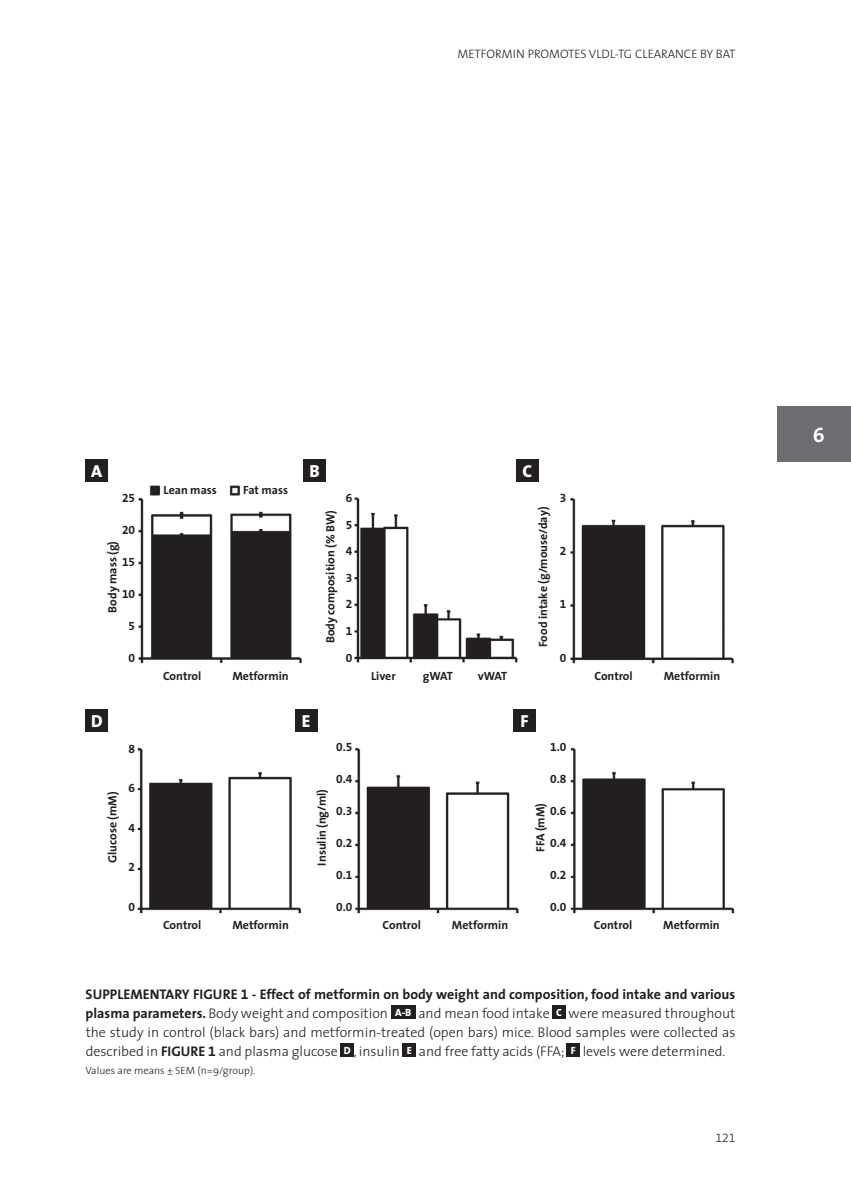
<style>
.page{position:relative;width:851px;height:1199px;background:#fff}
.page>*{position:absolute;margin:0;border:0;box-sizing:border-box;transform-origin:0 0}
.t1{font:21px "The Sans Bold Expert";color:#fff}
.t2{font:800 17.5px "The Sans";color:#fff}
.t3{font:300 14px/19.2px "The Sans";color:#231f20;text-align:justify}
.t4{font:300 12.25px "The Sans";color:#231f20}
.t5{font:12.25px "The Sans Light Expert";color:#231f20}
.t6{font:700 11.9px "The Sans";color:#231f20}
.t7{font:11.9px "The Sans Bold Expert";color:#231f20}
.t8{font:300 10.5px "The Sans";color:#231f20}
.s1{font-weight:700}
.s2{font-family:"The Sans Bold Expert";font-weight:400}
.s3{font-weight:800;font-size:10.5px;color:#fff}
</style>
<div class="page">
<div style="left:778px;top:406px;width:73px;height:56px;background:#6c6d70"></div>
<div style="left:391px;top:1005px;width:25px;height:13px;background:#231f20"></div>
<div style="left:552px;top:1005px;width:14px;height:13px;background:#231f20"></div>
<div style="left:341px;top:1043px;width:13px;height:13px;background:#231f20"></div>
<div style="left:403px;top:1043px;width:13px;height:13px;background:#231f20"></div>
<div style="left:567px;top:1043px;width:13px;height:13px;background:#231f20"></div>
<img style="left:137px;top:721px;width:598px;height:193px">
<div style="left:86px;top:709px;width:22px;height:23px;background:#231f20"></div>
<div style="left:295px;top:709px;width:22px;height:23px;background:#231f20"></div>
<div style="left:513px;top:709px;width:23px;height:23px;background:#231f20"></div>
<img style="left:138px;top:459px;width:596px;height:205px">
<div style="left:86px;top:459px;width:22px;height:23px;background:#231f20"></div>
<div style="left:303px;top:459px;width:23px;height:23px;background:#231f20"></div>
<div style="left:516px;top:459px;width:22px;height:23px;background:#231f20"></div>
<p class="t4" style="left:457px;top:44px;width:280px">METFORMIN PROMOTES VLDL-TG CLEARANCE BY BAT</p>
<p class="t2" style="left:91px;top:456px;width:13px">A</p>
<p class="t2" style="left:309px;top:456px;width:12px">B</p>
<p class="t2" style="left:522px;top:456px;width:11px">C</p>
<p class="t6" style="left:243px;top:480px;width:46px">Fat mass</p>
<p class="t6" style="left:164px;top:480px;width:55px">Lean mass</p>
<p class="t7" style="left:122px;top:488px;width:15px">25</p>
<p class="t7" style="left:346px;top:488px;width:8px">6</p>
<p class="t7" style="left:560px;top:488px;width:8px">3</p>
<p class="t7" style="left:122px;top:520px;width:15px">20</p>
<p class="t6" style="left:103px;top:612px;width:73px;rotate:-90deg">Body mass (g)</p>
<p class="t7" style="left:122px;top:552px;width:15px">15</p>
<p class="t7" style="left:122px;top:583px;width:15px">10</p>
<p class="t7" style="left:129px;top:615px;width:8px">5</p>
<p class="t6" style="left:320px;top:643px;width:135px;rotate:-90deg">Body composition (% BW)</p>
<p class="t6" style="left:533px;top:646px;width:142px;rotate:-90deg">Food intake (g/mouse/day)</p>
<p class="t7" style="left:346px;top:514px;width:8px">5</p>
<p class="t7" style="left:346px;top:541px;width:8px">4</p>
<p class="t7" style="left:560px;top:541px;width:8px">2</p>
<p class="t7" style="left:346px;top:567px;width:8px">3</p>
<p class="t7" style="left:346px;top:594px;width:8px">2</p>
<p class="t7" style="left:560px;top:594px;width:8px">1</p>
<p class="t7" style="left:346px;top:621px;width:8px">1</p>
<p class="t7" style="left:129px;top:647px;width:8px">0</p>
<p class="t7" style="left:346px;top:647px;width:8px">0</p>
<p class="t7" style="left:560px;top:647px;width:8px">0</p>
<p class="t6" style="left:232px;top:665px;width:58px">Metformin</p>
<p class="t6" style="left:664px;top:665px;width:58px">Metformin</p>
<p class="t6" style="left:163px;top:665px;width:40px">Control</p>
<p class="t6" style="left:371px;top:665px;width:26px">Liver</p>
<p class="t6" style="left:423px;top:665px;width:32px">gWAT</p>
<p class="t6" style="left:478px;top:665px;width:31px">vWAT</p>
<p class="t6" style="left:594px;top:665px;width:40px">Control</p>
<p class="t2" style="left:91px;top:706px;width:13px">D</p>
<p class="t2" style="left:302px;top:706px;width:10px">E</p>
<p class="t2" style="left:520px;top:706px;width:10px">F</p>
<p class="t7" style="left:129px;top:738px;width:8px">8</p>
<p class="t7" style="left:336px;top:737px;width:18px">0.5</p>
<p class="t7" style="left:550px;top:737px;width:18px">1.0</p>
<p class="t7" style="left:336px;top:769px;width:18px">0.4</p>
<p class="t7" style="left:550px;top:769px;width:18px">0.8</p>
<p class="t7" style="left:336px;top:801px;width:18px">0.3</p>
<p class="t7" style="left:550px;top:801px;width:18px">0.6</p>
<p class="t7" style="left:129px;top:778px;width:8px">6</p>
<p class="t6" style="left:103px;top:862px;width:73px;rotate:-90deg">Glucose (mM)</p>
<p class="t6" style="left:312px;top:865px;width:78px;rotate:-90deg">Insulin (ng/ml)</p>
<p class="t6" style="left:530px;top:851px;width:50px;rotate:-90deg">FFA (mM)</p>
<p class="t7" style="left:129px;top:817px;width:8px">4</p>
<p class="t7" style="left:336px;top:832px;width:18px">0.2</p>
<p class="t7" style="left:550px;top:832px;width:18px">0.4</p>
<p class="t7" style="left:129px;top:857px;width:8px">2</p>
<p class="t7" style="left:336px;top:864px;width:18px">0.1</p>
<p class="t7" style="left:550px;top:864px;width:18px">0.2</p>
<p class="t7" style="left:129px;top:896px;width:8px">0</p>
<p class="t7" style="left:336px;top:896px;width:18px">0.0</p>
<p class="t7" style="left:550px;top:896px;width:18px">0.0</p>
<p class="t6" style="left:163px;top:915px;width:40px">Control</p>
<p class="t6" style="left:232px;top:915px;width:58px">Metformin</p>
<p class="t6" style="left:383px;top:915px;width:40px">Control</p>
<p class="t6" style="left:452px;top:915px;width:58px">Metformin</p>
<p class="t6" style="left:594px;top:915px;width:40px">Control</p>
<p class="t6" style="left:663px;top:915px;width:58px">Metformin</p>
<p class="t3" style="left:86px;top:983px;width:651px"><span class="s1">SUPPLEMENTARY FIGURE</span> <span class="s2">1</span> <span class="s1">- Effect of metformin on body weight and composition, food intake and various plasma parameters.</span> Body weight and composition <span class="s3">A-B</span> and mean food intake <span class="s3">C</span> were measured throughout the study in control (black bars) and metformin-treated (open bars) mice. Blood samples were collected as described in <span class="s1">FIGURE</span> <span class="s2">1</span> and plasma glucose <span class="s3">D</span> , insulin <span class="s3">E</span> and free fatty acids (FFA; <span class="s3">F</span> levels were determined.</p>
<p class="t8" style="left:86px;top:1061px;width:171px">Values are means ± SEM (n=9/group).</p>
<p class="t5" style="left:715px;top:1127px;width:22px">121</p>
<h1 class="t1" style="left:813px;top:417px;width:13px">6</h1>
</div>
